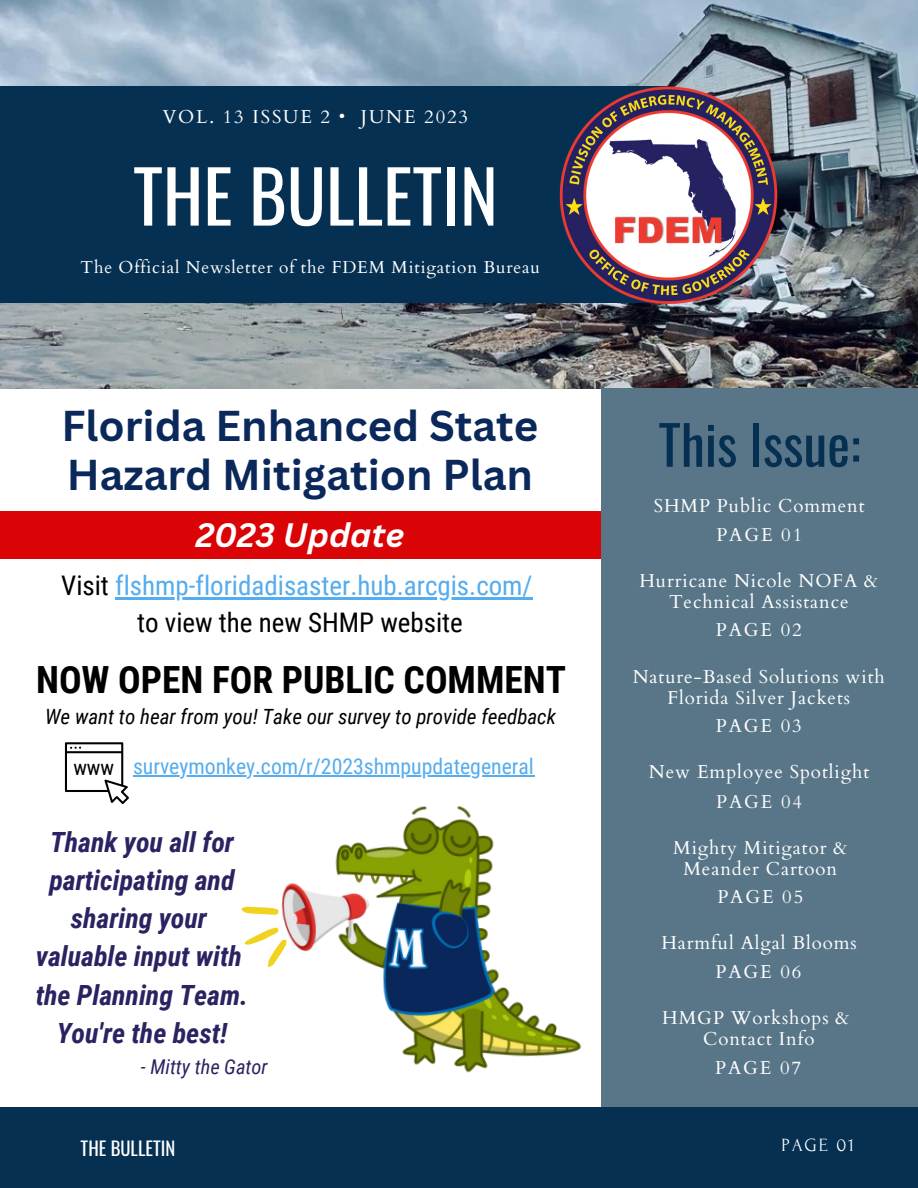
<style>
.page{position:relative;width:918px;height:1188px;background:#fff}
.page>*{position:absolute;margin:0;border:0;box-sizing:border-box;transform-origin:0 0}
.t1{font:72px "Oswald";color:#fff}
.t2{font:54px "Oswald";color:#063052}
.t3{font:700 42px/49.5px "Canva Sans";color:#0b285b}
.t4{font:700 37.5px "Roboto Condensed";color:#000}
.t5{font:italic 700 33px "Canva Sans";color:#fff}
.t6{font:italic 700 27.9px/38.2px "Roboto Condensed";color:#292361;text-align:center}
.t7{font:27px "Roboto Condensed";color:#55acee}
.t8{font:27px "Roboto Condensed";color:#000}
.t9{font:21.75px "Roboto Condensed";color:#55acee}
.t10{font:italic 21px "Roboto Condensed";color:#000}
.t11{font:21px "Roboto Condensed";color:#000}
.t12{font:italic 20.4px "Roboto Condensed";color:#292361}
.t13{font:18.75px/21.3px "Cardo";letter-spacing:.05em;color:#fff;text-align:center}
.t14{font:18.75px "Cardo";letter-spacing:.1em;color:#fff}
.t15{font:18.75px "Oswald";color:#fff}
.t16{font:18.75px "Forum";letter-spacing:.1em;color:#fff}
.t17{font:18.6px "Cardo";letter-spacing:.1em;color:#fafafa}
.t18{font:17.25px "Cardo";letter-spacing:.05em;color:#fff}
.s1{color:#000}
</style>
<div class="page">
<img style="left:0;top:0;width:918px;height:389px">
<div style="left:0;top:87px;width:668px;height:216px;background:#063052"></div>
<div style="left:0;top:511px;width:608px;height:48px;background:#da0306"></div>
<div style="left:602px;top:388px;width:316px;height:723px;background:#597689"></div>
<div style="left:0;top:1107px;width:918px;height:81px;background:#063052"></div>
<img style="left:557px;top:83px;width:222px;height:221px">
<svg style="left:65px;top:742px;width:64px;height:62px"></svg>
<div style="left:70px;top:760px;width:48px;height:17px;background:#fff"></div>
<hr style="left:133px;top:775px;width:401px;height:2px;background:#55acee">
<hr style="left:115px;top:597px;width:418px;height:3px;background:#55acee">
<img style="left:282px;top:806px;width:300px;height:267px">
<svg style="left:241px;top:900px;width:54px;height:70px"></svg>
<p class="t14" style="left:163px;top:104px;width:307px">VOL. 13 ISSUE 2 • JUNE 2023</p>
<p class="t1" style="left:133px;top:140px;width:366px">THE BULLETIN</p>
<p class="t18" style="left:81px;top:256px;width:461px">The Official Newsletter of the FDEM Mitigation Bureau</p>
<p class="t3" style="left:61px;top:399px;width:479px">Florida Enhanced State<br>Hazard Mitigation Plan</p>
<p class="t5" style="left:196px;top:511px;width:210px">2023 Update</p>
<p class="t7" style="left:61px;top:570px;width:473px"><span class="s1">Visit</span> flshmp-floridadisaster.hub.arcgis.com/</p>
<p class="t8" style="left:137px;top:607px;width:327px">to view the new SHMP website</p>
<p class="t4" style="left:36px;top:658px;width:532px">NOW OPEN FOR PUBLIC COMMENT</p>
<p class="t10" style="left:45px;top:705px;width:513px">We want to hear from you! Take our survey to provide feedback</p>
<p class="t11" style="left:73px;top:755px;width:42px">www</p>
<p class="t9" style="left:133px;top:754px;width:402px">surveymonkey.com/r/2023shmpupdategeneral</p>
<p class="t6" style="left:49px;top:823px;width:187px">Thank you all for participating and sharing your</p>
<p class="t6" style="left:36px;top:938px;width:208px">valuable input with</p>
<p class="t6" style="left:36px;top:976px;width:214px">the Planning Team.<br>You're the best!</p>
<p class="t12" style="left:141px;top:1055px;width:128px">- Mitty the Gator</p>
<p class="t2" style="left:658px;top:402px;width:204px">This Issue:</p>
<p class="t13" style="left:654px;top:496px;width:212px">SHMP Public Comment</p>
<p class="t13" style="left:716px;top:524px;width:87px">PAGE 01</p>
<p class="t13" style="left:639px;top:570px;width:240px">Hurricane Nicole NOFA &amp;</p>
<p class="t13" style="left:669px;top:592px;width:181px">Technical Assistance</p>
<p class="t13" style="left:716px;top:620px;width:87px">PAGE 02</p>
<p class="t13" style="left:633px;top:666px;width:254px">Nature-Based Solutions with<br>Florida Silver Jackets</p>
<p class="t13" style="left:716px;top:716px;width:87px">PAGE 03</p>
<p class="t13" style="left:649px;top:762px;width:222px">New Employee Spotlight</p>
<p class="t17" style="left:716px;top:789px;width:87px">PAGE 04</p>
<p class="t13" style="left:673px;top:837px;width:176px">Mighty Mitigator &amp;</p>
<p class="t13" style="left:683px;top:858px;width:155px">Meander Cartoon</p>
<p class="t13" style="left:717px;top:887px;width:87px">PAGE 05</p>
<p class="t13" style="left:661px;top:933px;width:197px">Harmful Algal Blooms</p>
<p class="t13" style="left:716px;top:961px;width:87px">PAGE 06</p>
<p class="t13" style="left:662px;top:1007px;width:189px">HMGP Workshops &amp;</p>
<p class="t13" style="left:703px;top:1029px;width:113px">Contact Info</p>
<p class="t13" style="left:715px;top:1057px;width:87px">PAGE 07</p>
<p class="t15" style="left:81px;top:1134px;width:96px">THE BULLETIN</p>
<p class="t16" style="left:781px;top:1135px;width:74px">PAGE 01</p>
</div>
